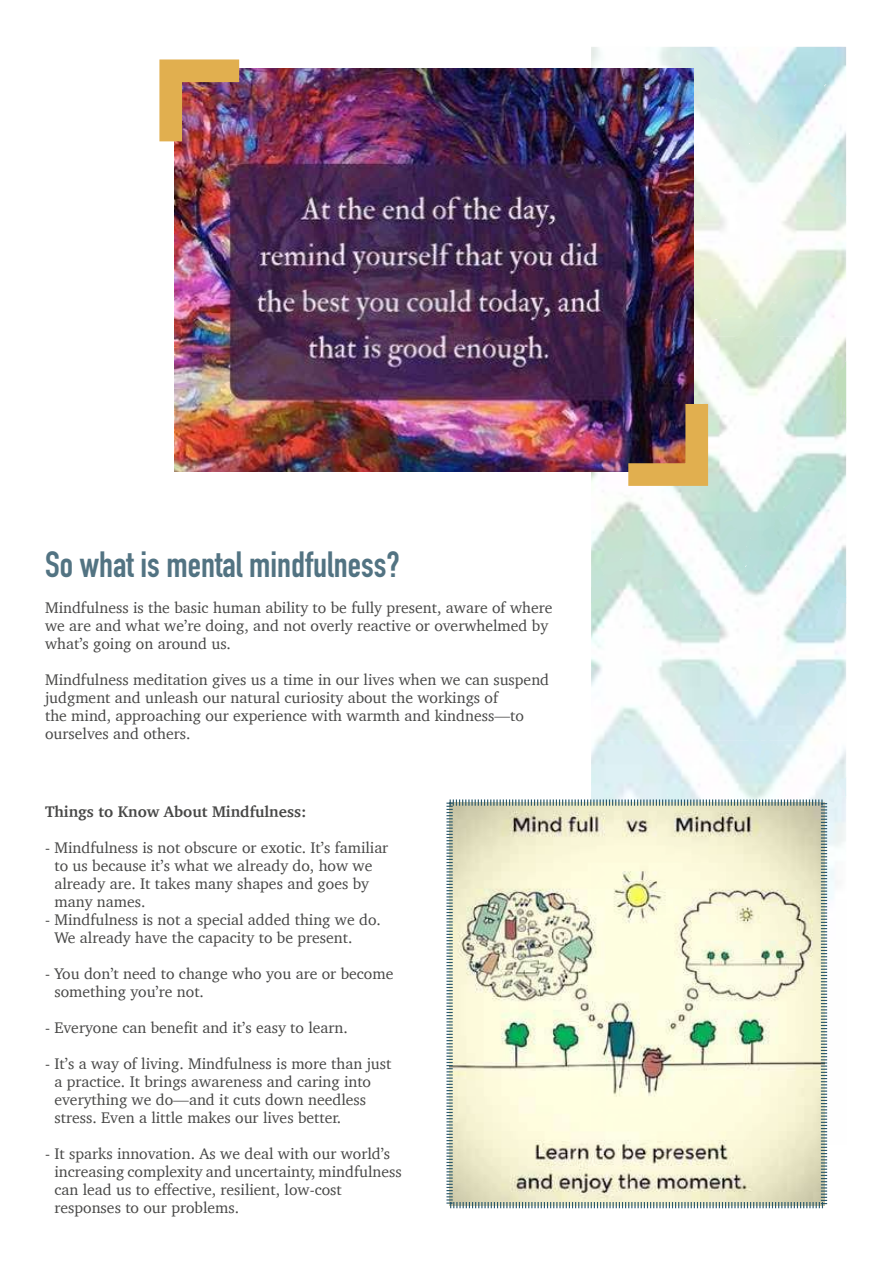
<style>
.page{position:relative;width:893px;height:1263px;background:#fff}
.page>*{position:absolute;margin:0;border:0;box-sizing:border-box;transform-origin:0 0}
.t1{font:700 36px "DIN Condensed";color:#527382}
.t2{font:15.75px/18px "Charter";color:#474746}
.t3{font:700 15.75px "Charter";color:#474746}
</style>
<div class="page">
<svg style="left:824px;top:775px;width:22px;height:38px"></svg>
<svg style="left:741px;top:741px;width:52px;height:26px"></svg>
<svg style="left:591px;top:779px;width:7px;height:19px"></svg>
<svg style="left:618px;top:741px;width:42px;height:30px"></svg>
<img style="left:591px;top:47px;width:255px;height:694px">
<img style="left:174px;top:68px;width:519px;height:404px">
<img style="left:159px;top:59px;width:103px;height:105px">
<img style="left:591px;top:261px;width:256px;height:375px">
<svg style="left:446px;top:798px;width:382px;height:411px;background:#e3e4ca"></svg>
<h1 class="t1" style="left:45px;top:540px;width:356px">So what is mental mindfulness?</h1>
<p class="t2" style="left:45px;top:599px;width:509px">Mindfulness is the basic human ability to be fully present, aware of where we are and what we’re doing, and not overly reactive or overwhelmed by what’s going on around us.</p>
<p class="t2" style="left:45px;top:671px;width:506px">Mindfulness meditation gives us a time in our lives when we can suspend judgment and unleash our natural curiosity about the workings of<br>the mind, approaching our experience with warmth and kindness—to ourselves and others.</p>
<p class="t3" style="left:45px;top:798px;width:263px">Things to Know About Mindfulness:</p>
<p class="t2" style="left:54px;top:838px;width:335px;text-indent:-9px">- Mindfulness is not obscure or exotic. It’s familiar to us because it’s what we already do, how we already are. It takes many shapes and goes by many names.</p>
<p class="t2" style="left:54px;top:910px;width:328px;text-indent:-9px">- Mindfulness is not a special added thing we do.<br>We already have the capacity to be present.</p>
<p class="t2" style="left:54px;top:964px;width:340px;text-indent:-9px">- You don’t need to change who you are or become something you’re not.</p>
<p class="t2" style="left:45px;top:1018px;width:304px">- Everyone can benefit and it’s easy to learn.</p>
<p class="t2" style="left:54px;top:1054px;width:338px;text-indent:-9px">- It’s a way of living. Mindfulness is more than just a practice. It brings awareness and caring into everything we do—and it cuts down needless stress. Even a little makes our lives better.</p>
<p class="t2" style="left:54px;top:1144px;width:349px;text-indent:-9px">- It sparks innovation. As we deal with our world’s increasing complexity and uncertainty, mindfulness can lead us to effective, resilient, low-cost responses to our problems.</p>
</div>
